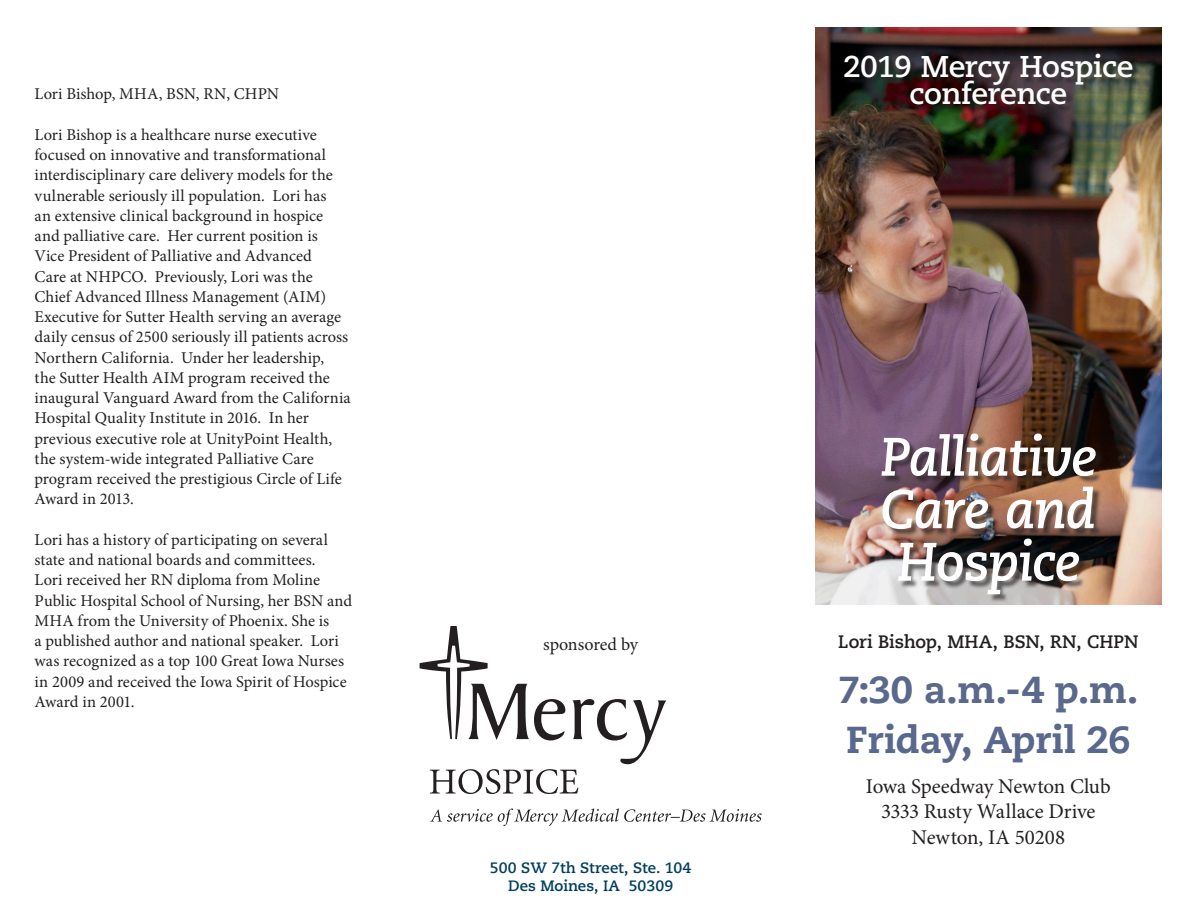
<style>
.page{position:relative;width:1188px;height:918px;background:#fff}
.page>*{position:absolute;margin:0;border:0;box-sizing:border-box;transform-origin:0 0}
.Body_no_Spacing___ce{font:italic 700 54px/52.5px "Caecilia LT Std";letter-spacing:-.025em;color:#fff;text-align:center}
.Body_no_Spacing___ce-2{font:800 37.5px "Caecilia LT Std";letter-spacing:-.015em;color:#59688c}
.Body_no_Spacing___ce-3{font:700 30px/27px "Caecilia LT Std";letter-spacing:-.015em;color:#fff;text-align:center}
.Body_no_Spacing___ce-4{font:21px "Minion Pro";letter-spacing:-.005em;color:#231f20}
.Body_no_Spacing___ce-5{font:700 18px "Caecilia LT Std";letter-spacing:-.005em;color:#231f20}
.t1{font:18px "Minion Pro";letter-spacing:-.005em;color:#231f20}
.Body_no_Spacing___ce-6{font:16.5px/20.2px "Minion Pro";color:#231f20}
.t2{font:700 15px/18px "Caecilia LT Std";color:#003e5e;text-align:center}
</style>
<div class="page">
<img style="left:816px;top:27px;width:345px;height:577px">
<svg style="left:430px;top:809px;width:332px;height:17px"></svg>
<svg style="left:420px;top:626px;width:246px;height:168px"></svg>
<div style="left:846px;top:55px;width:294px;height:58px;background:#231f20;opacity:.65"></div>
<div style="left:883px;top:435px;width:221px;height:168px;background:#231f20;opacity:.65"></div>
<p class="Body_no_Spacing___ce-6" style="left:35px;top:84px;width:246px">Lori Bishop, MHA, BSN, RN, CHPN</p>
<p class="Body_no_Spacing___ce-6" style="left:35px;top:125px;width:318px">Lori Bishop is a healthcare nurse executive focused on innovative and transformational interdisciplinary care delivery models for the vulnerable seriously ill population. Lori has<br>an extensive clinical background in hospice and palliative care. Her current position is Vice President of Palliative and Advanced<br>Care at NHPCO. Previously, Lori was the Chief Advanced Illness Management (AIM)<br>Executive for Sutter Health serving an average daily census of 2500 seriously ill patients across Northern California. Under her leadership,<br>the Sutter Health AIM program received the inaugural Vanguard Award from the California Hospital Quality Institute in 2016. In her previous executive role at UnityPoint Health, the system-wide integrated Palliative Care program received the prestigious Circle of Life Award in 2013.</p>
<p class="Body_no_Spacing___ce-6" style="left:35px;top:530px;width:319px">Lori has a history of participating on several state and national boards and committees.<br>Lori received her RN diploma from Moline Public Hospital School of Nursing, her BSN and MHA from the University of Phoenix. She is<br>a published author and national speaker. Lori was recognized as a top 100 Great Iowa Nurses in 2009 and received the Iowa Spirit of Hospice Award in 2001.</p>
<p class="t1" style="left:543px;top:632px;width:96px">sponsored by</p>
<p class="t2" style="left:490px;top:859px;width:203px">500 SW 7th Street, Ste. 104<br>Des Moines, IA 50309</p>
<p class="Body_no_Spacing___ce-3" style="left:843px;top:54px;width:292px">2019 Mercy Hospice conference</p>
<p class="Body_no_Spacing___ce" style="left:880px;top:432px;width:218px">Palliative<br>Care and<br>Hospice</p>
<p class="Body_no_Spacing___ce-5" style="left:838px;top:631px;width:302px">Lori Bishop, MHA, BSN, RN, CHPN</p>
<p class="Body_no_Spacing___ce-2" style="left:838px;top:667px;width:302px">7:30 a.m.-4 p.m.</p>
<p class="Body_no_Spacing___ce-2" style="left:846px;top:717px;width:286px">Friday, April 26</p>
<p class="Body_no_Spacing___ce-4" style="left:866px;top:772px;width:246px">Iowa Speedway Newton Club</p>
<p class="Body_no_Spacing___ce-4" style="left:881px;top:798px;width:216px">3333 Rusty Wallace Drive</p>
<p class="Body_no_Spacing___ce-4" style="left:912px;top:823px;width:155px">Newton, IA 50208</p>
</div>
